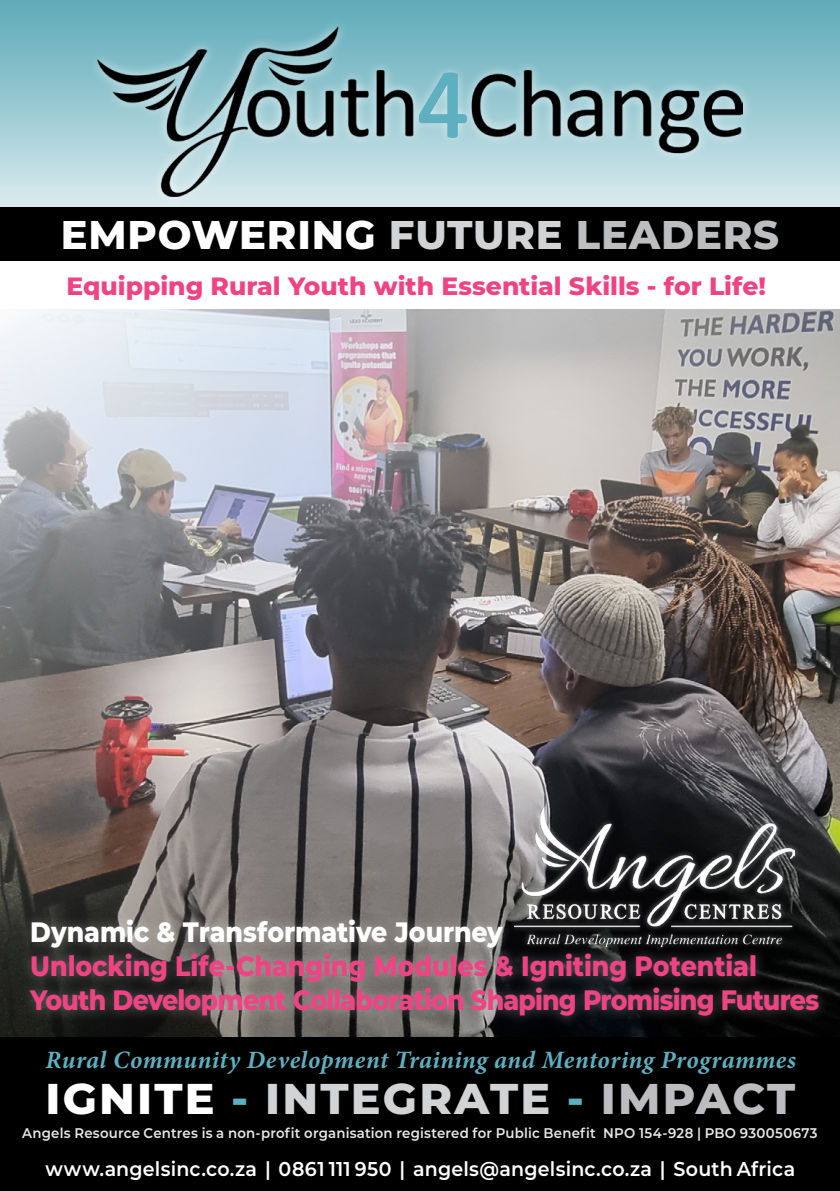
<style>
.page{position:relative;width:840px;height:1191px;background:#fff}
.page>*{position:absolute;margin:0;border:0;box-sizing:border-box;transform-origin:0 0}
.t1{font:800 43px "Montserrat";letter-spacing:.05em;color:#d1d3d5}
.t2{font:800 40px "Montserrat";letter-spacing:.02em;color:#fff}
.t3{font:800 28px/33.6px "Montserrat";letter-spacing:-.025em;color:#ee4484;scale:.9 1}
.t4{font:800 28px "Montserrat";letter-spacing:-.005em;color:#fff;scale:.9 1}
.t5{font:italic 700 25px "Minion Pro";letter-spacing:.02em;color:#5eafbf}
.t6{font:800 25px "Montserrat";color:#ee4484}
.t7{font:600 20px "Montserrat";letter-spacing:.01em;color:#fff;scale:.95 1}
.t8{font:600 14px "Montserrat";letter-spacing:.015em;color:#e6e7e8;scale:.95 1}
.s1{color:#d1d3d4}
.s2{color:#bcbec0}
.s3{color:#fff}
.s4{color:#5eafbf}
.s5{color:#bdbcc0}
</style>
<div class="page">
<svg style="left:0;top:0;width:839px;height:207px;background:#8cc2cd"></svg>
<img style="left:0;top:309px;width:839px;height:728px">
<div style="left:0;top:1037px;width:839px;height:154px;background:#000"></div>
<div style="left:87px;top:17px;width:666px;height:190px;background:#fff;opacity:.75"></div>
<img style="left:97px;top:26px;width:645px;height:171px">
<svg style="left:417px;top:71px;width:51px;height:68px;background:#88c2cd"></svg>
<div style="left:0;top:207px;width:839px;height:53px;background:#000"></div>
<div style="left:508px;top:800px;width:291px;height:152px;background:#fff;opacity:.5"></div>
<img style="left:514px;top:806px;width:280px;height:101px">
<div style="left:17px;top:907px;width:813px;height:122px;background:#fff;opacity:.25"></div>
<h2 class="t2" style="left:61px;top:205px;width:719px">EMPOWERING <span class="s1">FUTURE</span> <span class="s2">LEADERS</span></h2>
<p class="t6" style="left:66px;top:268px;width:700px">Equipping Rural Youth with Essential Skills - for Life!</p>
<p class="t4" style="left:30px;top:912px;width:526px">Dynamic &amp; Transformative Journey</p>
<p class="t3" style="left:30px;top:947px;width:877px">Unlocking Life-Changing Modules &amp; Igniting Potential<br>Youth Development Collaboration Shaping Promising Futures</p>
<p class="t5" style="left:45px;top:1042px;width:751px">Rural Community Development Training and Mentoring Programmes</p>
<h1 class="t1" style="left:45px;top:1066px;width:751px"><span class="s3">IGNITE</span> <span class="s4">-</span> <span class="s1">I</span>NTEGRATE <span class="s4">-</span> <span class="s5">IMPACT</span></h1>
<p class="t8" style="left:22px;top:1123px;width:838px">Angels Resource Centres is a non-profit organisation registered for Public Benefit NPO 154-928 | PBO 930050673</p>
<p class="t7" style="left:45px;top:1154px;width:790px">www.angelsinc.co.za | 0861 111 950 | angels@angelsinc.co.za | South Africa</p>
</div>
